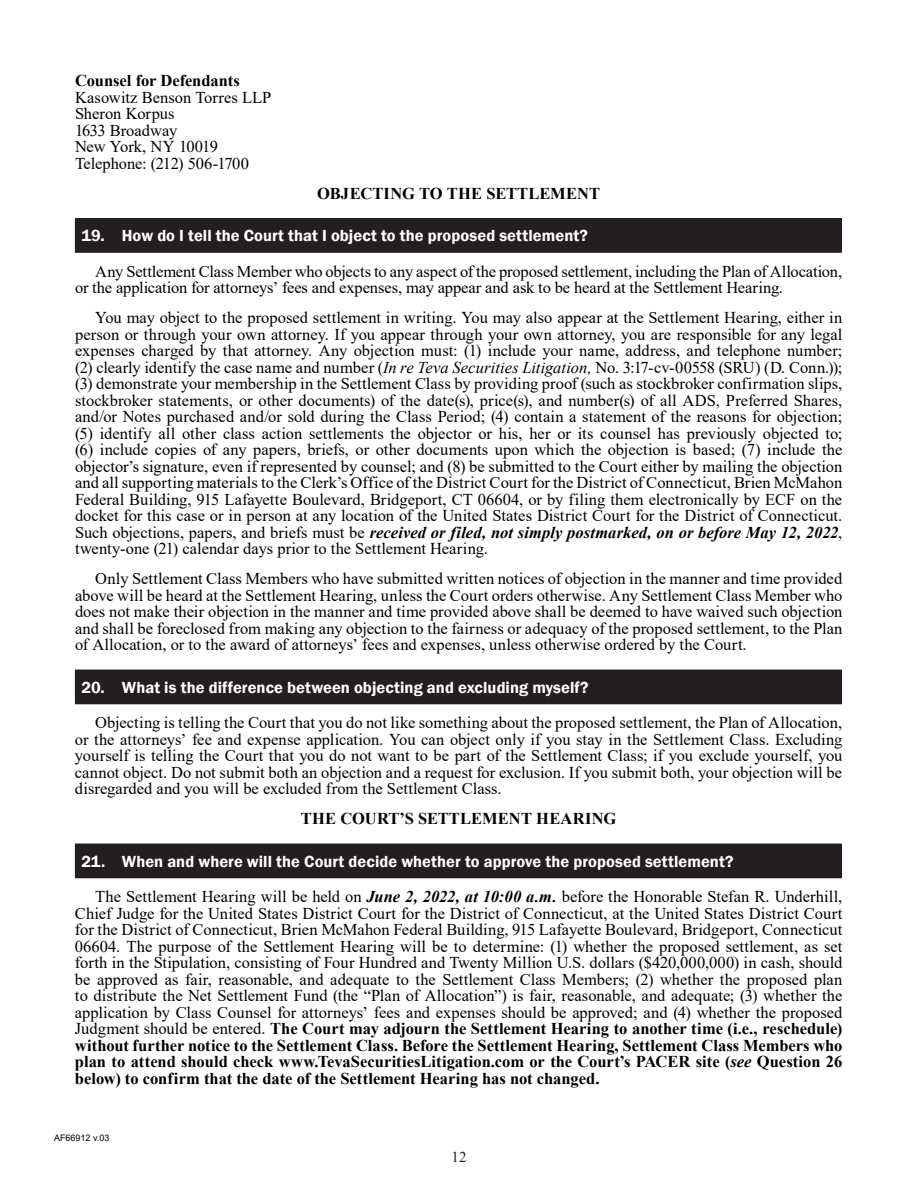
<style>
.page{position:relative;width:918px;height:1188px;background:#fff}
.page>*{position:absolute;margin:0;border:0;box-sizing:border-box;transform-origin:0 0}
.Body_Copy{font:16.5px/16.5px "Times New Roman";letter-spacing:-.005em;color:#000;text-align:justify}
.t1{font:600 16.5px "Franklin Gothic";letter-spacing:.005em;color:#fff}
.Body_Copy-2{font:700 16.5px "Times New Roman";color:#000}
.t2{font:15px "Times New Roman";color:#231f20}
.t3{font:9px "Arial";color:#000}
.s1{font-style:italic}
.s2{font-weight:700;font-style:italic}
.s3{font-weight:700}
</style>
<div class="page">
<div style="left:75px;top:219px;width:766px;height:33px;background:#231f20"></div>
<hr style="left:75px;top:218px;width:767px;height:1px;background:#231f20">
<hr style="left:841px;top:219px;width:1px;height:33px;background:#231f20">
<hr style="left:75px;top:252px;width:767px;height:1px;background:#231f20">
<div style="left:75px;top:670px;width:766px;height:34px;background:#231f20"></div>
<hr style="left:841px;top:670px;width:1px;height:33px;background:#231f20">
<hr style="left:75px;top:703px;width:767px;height:1px;background:#231f20">
<div style="left:75px;top:844px;width:766px;height:34px;background:#231f20"></div>
<hr style="left:841px;top:844px;width:1px;height:33px;background:#231f20">
<hr style="left:75px;top:877px;width:767px;height:1px;background:#231f20">
<p class="Body_Copy-2" style="left:75px;top:69px;width:166px">Counsel for Defendants</p>
<p class="Body_Copy" style="left:75px;top:88px;width:198px">Kasowitz Benson Torres LLP</p>
<p class="Body_Copy" style="left:75px;top:105px;width:101px">Sheron Korpus</p>
<p class="Body_Copy" style="left:75px;top:121px;width:104px">1633 Broadway</p>
<p class="Body_Copy" style="left:75px;top:138px;width:144px">New York, NY 10019</p>
<p class="Body_Copy" style="left:75px;top:154px;width:175px">Telephone: (212) 506-1700</p>
<p class="Body_Copy-2" style="left:317px;top:181px;width:285px">OBJECTING TO THE SETTLEMENT</p>
<p class="t1" style="left:81px;top:226px;width:508px">19. How do I tell the Court that I object to the proposed settlement?</p>
<p class="Body_Copy" style="left:75px;top:262px;width:769px;text-indent:20px">Any Settlement Class Member who objects to any aspect of the proposed settlement, including the Plan of Allocation, or the application for attorneys’ fees and expenses, may appear and ask to be heard at the Settlement Hearing.</p>
<p class="Body_Copy" style="left:75px;top:309px;width:769px;text-indent:20px">You may object to the proposed settlement in writing. You may also appear at the Settlement Hearing, either in person or through your own attorney. If you appear through your own attorney, you are responsible for any legal expenses charged by that attorney. Any objection must: (1) include your name, address, and telephone number; (2) clearly identify the case name and number (<span class="s1">In re Teva Securities Litigation,</span> No. 3:17-cv-00558 (SRU) (D. Conn.)); (3) demonstrate your membership in the Settlement Class by providing proof (such as stockbroker confirmation slips, stockbroker statements, or other documents) of the date(s), price(s), and number(s) of all ADS, Preferred Shares, and/or Notes purchased and/or sold during the Class Period; (4) contain a statement of the reasons for objection; (5) identify all other class action settlements the objector or his, her or its counsel has previously objected to; (6) include copies of any papers, briefs, or other documents upon which the objection is based; (7) include the objector’s signature, even if represented by counsel; and (8) be submitted to the Court either by mailing the objection and all supporting materials to the Clerk’s Office of the District Court for the District of Connecticut, Brien McMahon Federal Building, 915 Lafayette Boulevard, Bridgeport, CT 06604, or by filing them electronically by ECF on the docket for this case or in person at any location of the United States District Court for the District of Connecticut.<br>Such objections, papers, and briefs must be <span class="s2">received or filed, not simply postmarked, on or before May 12, 2022</span>, twenty-one (21) calendar days prior to the Settlement Hearing.</p>
<p class="Body_Copy" style="left:75px;top:570px;width:769px;text-indent:20px">Only Settlement Class Members who have submitted written notices of objection in the manner and time provided above will be heard at the Settlement Hearing, unless the Court orders otherwise. Any Settlement Class Member who does not make their objection in the manner and time provided above shall be deemed to have waived such objection and shall be foreclosed from making any objection to the fairness or adequacy of the proposed settlement, to the Plan of Allocation, or to the award of attorneys’ fees and expenses, unless otherwise ordered by the Court.</p>
<p class="t1" style="left:81px;top:677px;width:509px">20. What is the difference between objecting and excluding myself?</p>
<p class="Body_Copy" style="left:75px;top:714px;width:769px;text-indent:20px">Objecting is telling the Court that you do not like something about the proposed settlement, the Plan of Allocation, or the attorneys’ fee and expense application. You can object only if you stay in the Settlement Class. Excluding yourself is telling the Court that you do not want to be part of the Settlement Class; if you exclude yourself, you cannot object. Do not submit both an objection and a request for exclusion. If you submit both, your objection will be disregarded and you will be excluded from the Settlement Class.</p>
<p class="Body_Copy-2" style="left:301px;top:807px;width:317px">THE COURT’S SETTLEMENT HEARING</p>
<p class="t1" style="left:81px;top:851px;width:654px">21. When and where will the Court decide whether to approve the proposed settlement?</p>
<p class="Body_Copy" style="left:75px;top:888px;width:769px;text-indent:20px">The Settlement Hearing will be held on <span class="s2">June 2, 2022, at 10:00 a.m.</span> before the Honorable Stefan R. Underhill, Chief Judge for the United States District Court for the District of Connecticut, at the United States District Court for the District of Connecticut, Brien McMahon Federal Building, 915 Lafayette Boulevard, Bridgeport, Connecticut 06604. The purpose of the Settlement Hearing will be to determine: (1) whether the proposed settlement, as set forth in the Stipulation, consisting of Four Hundred and Twenty Million U.S. dollars ($420,000,000) in cash, should be approved as fair, reasonable, and adequate to the Settlement Class Members; (2) whether the proposed plan to distribute the Net Settlement Fund (the “Plan of Allocation”) is fair, reasonable, and adequate; (3) whether the application by Class Counsel for attorneys’ fees and expenses should be approved; and (4) whether the proposed Judgment should be entered. <span class="s3">The Court may adjourn the Settlement Hearing to another time (i.e., reschedule) without further notice to the Settlement Class. Before the Settlement Hearing, Settlement Class Members who plan to attend should check www.TevaSecuritiesLitigation.com or the Court’s PACER site (</span><span class="s2">see</span> <span class="s3">Question 26 below) to confirm that the date of the Settlement Hearing has not changed.</span></p>
<p class="t3" style="left:54px;top:1131px;width:57px">AF66912 v.03</p>
<p class="t2" style="left:452px;top:1146px;width:16px">12</p>
</div>
